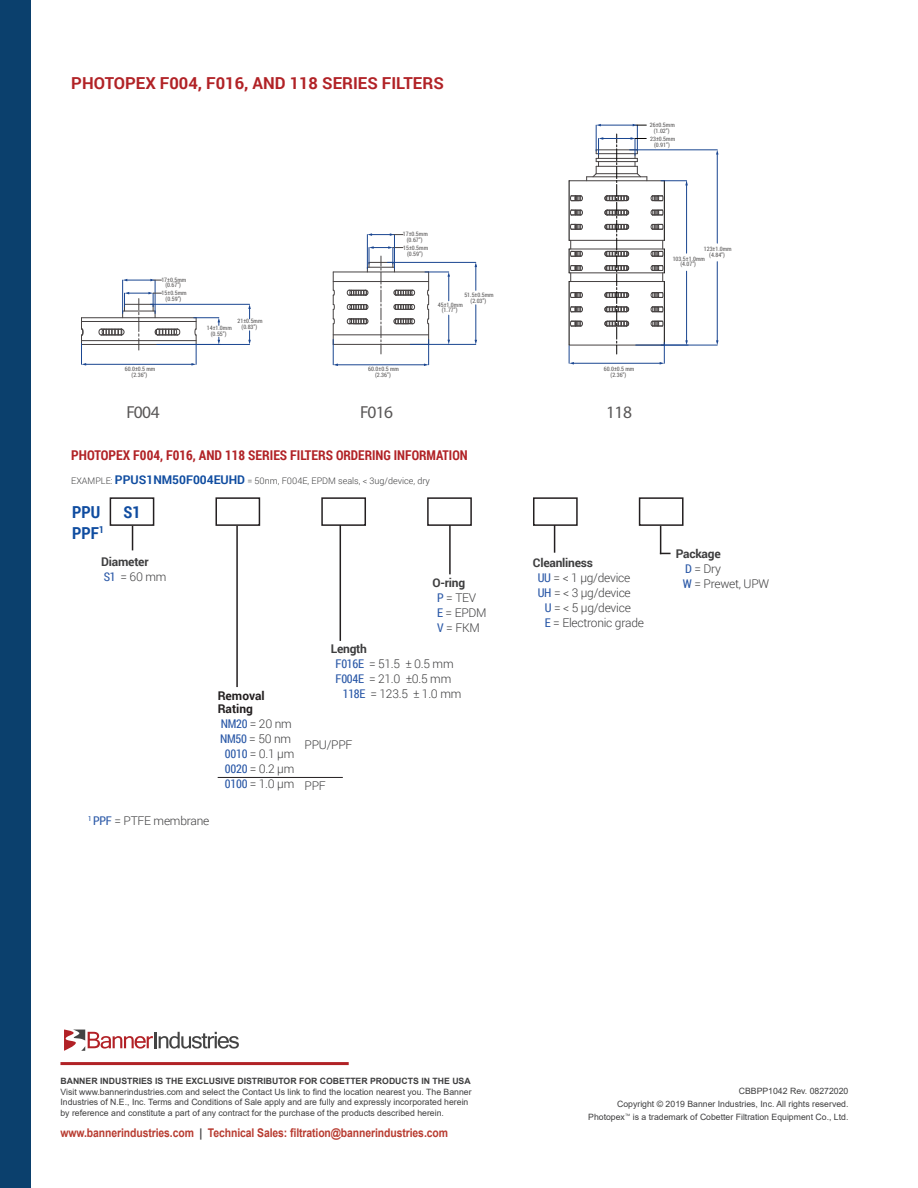
<style>
.page{position:relative;width:918px;height:1188px;background:#fff}
.page>*{position:absolute;margin:0;border:0;box-sizing:border-box;transform-origin:0 0}
.t1{font:300 condensed 17.4px "Helvetica Neue LT Pro";letter-spacing:-.035em;color:#595757}
.t2{font:700 16.5px "Roboto";color:#b12226}
.t3{font:700 16.5px/21px "Roboto Condensed";color:#0f4ca0}
.t4{font:700 13.5px "Roboto Condensed";color:#b12226}
.t5{font:300 12px/15px "Roboto";letter-spacing:-.02em;color:#3e3e3f}
.t6{font:700 12px "Arial";letter-spacing:-.01em;color:#b83c31;scale:.87 1}
.t7{font:700 12px/15px "Roboto";letter-spacing:-.02em;color:#3e3e3f}
.t8{font:700 12px/13.5px "Roboto";color:#231f20}
.t9{font:300 9px "Roboto";color:#3e3e3f}
.t10{font:8.7px/12.6px "Arial";color:#3e3e3f;text-align:right}
.t11{font:700 8.7px "Arial";color:#3e3e3f}
.t12{font:6px/5.7px "Roboto Condensed";color:#595757;text-align:center}
.s1{font-weight:700;font-size:12px;color:#0f4ca0}
.s2{font-family:"Roboto Condensed";font-weight:400;color:#2a58a7}
.s3{font-weight:300}
.s4{font-weight:700}
.s5{color:#3e3e3f}
.s6{font-family:"Roboto";font-weight:300}
</style>
<div class="page">
<svg style="left:660px;top:526px;width:11px;height:28px"></svg>
<div style="left:639px;top:497px;width:45px;height:29px;border:2px solid #231f20"></div>
<div style="left:0;top:0;width:31px;height:1188px;background:#0b406d"></div>
<svg style="left:64px;top:1030px;width:175px;height:21px"></svg>
<hr style="left:60px;top:1062px;width:289px;height:3px;background:#b12226">
<svg style="left:132px;top:526px;width:1px;height:24px"></svg>
<div style="left:110px;top:497px;width:44px;height:29px;border:2px solid #231f20"></div>
<div style="left:215px;top:497px;width:45px;height:29px;border:2px solid #231f20"></div>
<hr style="left:236px;top:526px;width:2px;height:161px;background:#231f20">
<hr style="left:449px;top:522px;width:2px;height:52px;background:#231f20">
<hr style="left:554px;top:522px;width:1px;height:31px;background:#231f20">
<hr style="left:340px;top:520px;width:1px;height:121px;background:#231f20">
<div style="left:428px;top:498px;width:43px;height:27px;background:#fff"></div>
<div style="left:427px;top:497px;width:45px;height:29px;border:2px solid #231f20"></div>
<div style="left:534px;top:498px;width:43px;height:27px;background:#fff"></div>
<div style="left:533px;top:497px;width:45px;height:29px;border:2px solid #231f20"></div>
<div style="left:322px;top:498px;width:43px;height:27px;background:#fff"></div>
<div style="left:321px;top:497px;width:45px;height:29px;border:2px solid #231f20"></div>
<hr style="left:218px;top:777px;width:125px;height:1px;background:#231f20">
<hr style="left:82px;top:340px;width:114px;height:1px;background:#464242">
<hr style="left:82px;top:344px;width:114px;height:1px;background:#464242">
<hr style="left:82px;top:317px;width:114px;height:1px;background:#464242">
<hr style="left:82px;top:321px;width:114px;height:1px;background:#464242">
<hr style="left:122px;top:280px;width:1px;height:33px;background:#1a4691">
<hr style="left:155px;top:280px;width:1px;height:33px;background:#1a4691">
<svg style="left:123px;top:279px;width:38px;height:2px"></svg>
<svg style="left:98px;top:292px;width:82px;height:58px"></svg>
<hr style="left:85px;top:364px;width:107px;height:1px;background:#1a4691">
<svg style="left:81px;top:318px;width:5px;height:48px"></svg>
<svg style="left:191px;top:317px;width:30px;height:49px"></svg>
<hr style="left:157px;top:344px;width:93px;height:1px;background:#1a4691">
<hr style="left:150px;top:304px;width:100px;height:1px;background:#1a4691">
<svg style="left:248px;top:331px;width:3px;height:13px"></svg>
<svg style="left:248px;top:304px;width:3px;height:15px"></svg>
<hr style="left:333px;top:272px;width:96px;height:1px;background:#464242">
<hr style="left:333px;top:281px;width:96px;height:1px;background:#464242">
<hr style="left:333px;top:334px;width:96px;height:1px;background:#464242">
<hr style="left:333px;top:344px;width:96px;height:1px;background:#464242">
<hr style="left:337px;top:365px;width:88px;height:1px;background:#1a4691">
<svg style="left:333px;top:272px;width:5px;height:94px"></svg>
<svg style="left:347px;top:246px;width:68px;height:108px"></svg>
<hr style="left:367px;top:235px;width:1px;height:34px;background:#1a4691">
<hr style="left:394px;top:235px;width:1px;height:34px;background:#1a4691">
<svg style="left:367px;top:233px;width:36px;height:3px"></svg>
<hr style="left:410px;top:344px;width:66px;height:1px;background:#1a4691">
<hr style="left:387px;top:262px;width:89px;height:1px;background:#1a4691">
<hr style="left:476px;top:305px;width:1px;height:36px;background:#1a4691">
<svg style="left:424px;top:272px;width:26px;height:94px"></svg>
<svg style="left:475px;top:262px;width:2px;height:28px"></svg>
<hr style="left:636px;top:345px;width:81px;height:1px;background:#1a4691">
<hr style="left:630px;top:150px;width:87px;height:1px;background:#1a4691">
<hr style="left:717px;top:262px;width:1px;height:79px;background:#1a4691">
<hr style="left:717px;top:154px;width:1px;height:89px;background:#1a4691">
<svg style="left:716px;top:340px;width:3px;height:5px"></svg>
<svg style="left:716px;top:150px;width:3px;height:5px"></svg>
<svg style="left:569px;top:124px;width:119px;height:241px"></svg>
<h2 class="t2" style="left:71px;top:71px;width:374px">PHOTOPEX F004, F016, AND 118 SERIES FILTERS</h2>
<p class="t12" style="left:650px;top:122px;width:27px">26±0.5mm (1.02”)</p>
<p class="t12" style="left:650px;top:136px;width:27px">23±0.5mm (0.91”)</p>
<p class="t12" style="left:161px;top:276px;width:27px">17±0.5mm (0.67”)</p>
<p class="t12" style="left:162px;top:290px;width:27px">15±0.5mm (0.59”)</p>
<p class="t12" style="left:238px;top:318px;width:27px">21±0.5mm</p>
<p class="t12" style="left:207px;top:325px;width:27px">14±1.0mm</p>
<p class="t12" style="left:242px;top:324px;width:17px">(0.83”)</p>
<p class="t12" style="left:211px;top:331px;width:17px">(0.55”)</p>
<p class="t12" style="left:403px;top:231px;width:27px">17±0.5mm (0.67”)</p>
<p class="t12" style="left:403px;top:245px;width:27px">15±0.5mm (0.59”)</p>
<p class="t12" style="left:464px;top:292px;width:31px">51.5±0.5mm (2.03”)</p>
<p class="t12" style="left:438px;top:302px;width:27px">45±1.0mm (1.77”)</p>
<p class="t12" style="left:125px;top:366px;width:32px">60.0±0.5 mm (2.36”)</p>
<p class="t12" style="left:368px;top:366px;width:32px">60.0±0.5 mm (2.36”)</p>
<p class="t12" style="left:604px;top:366px;width:32px">60.0±0.5 mm (2.36”)</p>
<h1 class="t1" style="left:126px;top:401px;width:35px">F004</h1>
<h1 class="t1" style="left:360px;top:401px;width:35px">F016</h1>
<h1 class="t1" style="left:606px;top:401px;width:27px">118</h1>
<h3 class="t4" style="left:71px;top:446px;width:398px">PHOTOPEX F004, F016, AND 118 SERIES FILTERS ORDERING INFORMATION</h3>
<p class="t9" style="left:71px;top:474px;width:360px">EXAMPLE: <span class="s1">PPUS1NM50F004EUHD</span> = 50nm, F004E, EPDM seals, &lt; 3ug/device, dry</p>
<h2 class="t3" style="left:72px;top:501px;width:33px">PPU<br>PPF<sup>1</sup></h2>
<h2 class="t3" style="left:123px;top:501px;width:19px">S1</h2>
<p class="t12" style="left:704px;top:246px;width:29px">123±1.0mm (4.84”)</p>
<p class="t12" style="left:673px;top:256px;width:34px">103.5±1.0mm (4.07”)</p>
<h3 class="t7" style="left:101px;top:553px;width:67px">Diameter<br><span class="s2">S1</span> <span class="s3">= 60 mm</span></h3>
<h3 class="t8" style="left:218px;top:688px;width:49px">Removal<br>Rating</h3>
<h3 class="t5" style="left:220px;top:716px;width:76px;text-align:center"><span class="s2">NM20</span> = 20 nm<br><span class="s2">NM50</span> = 50 nm<br><span class="s2">0010</span> = 0.1 µm<br><span class="s2">0020</span> = 0.2 µm<br><span class="s2">0100</span> = 1.0 µm</h3>
<h3 class="t5" style="left:88px;top:813px;width:123px"><sup>1</sup> <span class="s2">PPF</span> = PTFE membrane</h3>
<h3 class="t5" style="left:437px;top:575px;width:51px;text-indent:-5px"><span class="s4">O-ring<br></span><span class="s2">P</span> = TEV<br><span class="s2">E</span> = EPDM<br><span class="s2">V</span> = FKM</h3>
<h3 class="t7" style="left:331px;top:641px;width:38px">Length</h3>
<h3 class="t5" style="left:336px;top:656px;width:120px"><span class="s2">F016E</span> = 51.5 ± 0.5 mm</h3>
<h3 class="t5" style="left:336px;top:671px;width:117px"><span class="s2">F004E</span> = 21.0 ±0.5 mm</h3>
<h3 class="t5" style="left:343px;top:686px;width:120px"><span class="s2">118E</span> = 123.5 ± 1.0 mm</h3>
<h3 class="t5" style="left:304px;top:737px;width:50px">PPU/PPF</h3>
<h3 class="t5" style="left:304px;top:778px;width:23px">PPF</h3>
<h3 class="t7" style="left:533px;top:555px;width:61px">Cleanliness</h3>
<h3 class="t5" style="left:538px;top:570px;width:94px"><span class="s2">UU</span> = &lt; 1 µg/device</h3>
<h3 class="t5" style="left:538px;top:585px;width:95px"><span class="s2">UH</span> = &lt; 3 µg/device</h3>
<h3 class="t5" style="left:545px;top:600px;width:88px"><span class="s2">U</span> = &lt; 5 µg/device</h3>
<h3 class="t5" style="left:545px;top:615px;width:101px"><span class="s2">E</span> = Electronic grade</h3>
<h3 class="t5" style="left:683px;top:546px;width:88px;text-indent:-7px"><span class="s4">Package<br></span><span class="s2">D</span> = Dry<br><span class="s2">W</span> = Prewet, UPW</h3>
<p class="t11" style="left:60px;top:1075px;width:412px">BANNER INDUSTRIES IS THE EXCLUSIVE DISTRIBUTOR FOR COBETTER PRODUCTS IN THE USA</p>
<p class="t10" style="left:60px;top:1086px;width:413px;line-height:10.5px;text-align:left">Visit www.bannerindustries.com and select the Contact Us link to find the location nearest you. The Banner<br>Industries of N.E., Inc. Terms and Conditions of Sale apply and are fully and expressly incorporated herein by reference and constitute a part of any contract for the purchase of the products described herein.</p>
<h3 class="t6" style="left:60px;top:1125px;width:447px">www.bannerindustries.com <span class="s5">|</span> Technical Sales: filtration@bannerindustries.com</h3>
<p class="t10" style="left:588px;top:1085px;width:262px">CBBPP1042 Rev. 08272020<br>Copyright © 2019 Banner Industries, Inc. All rights reserved.<br>Photopex<span class="s6">™</span> is a trademark of Cobetter Filtration Equipment Co., Ltd.</p>
</div>
